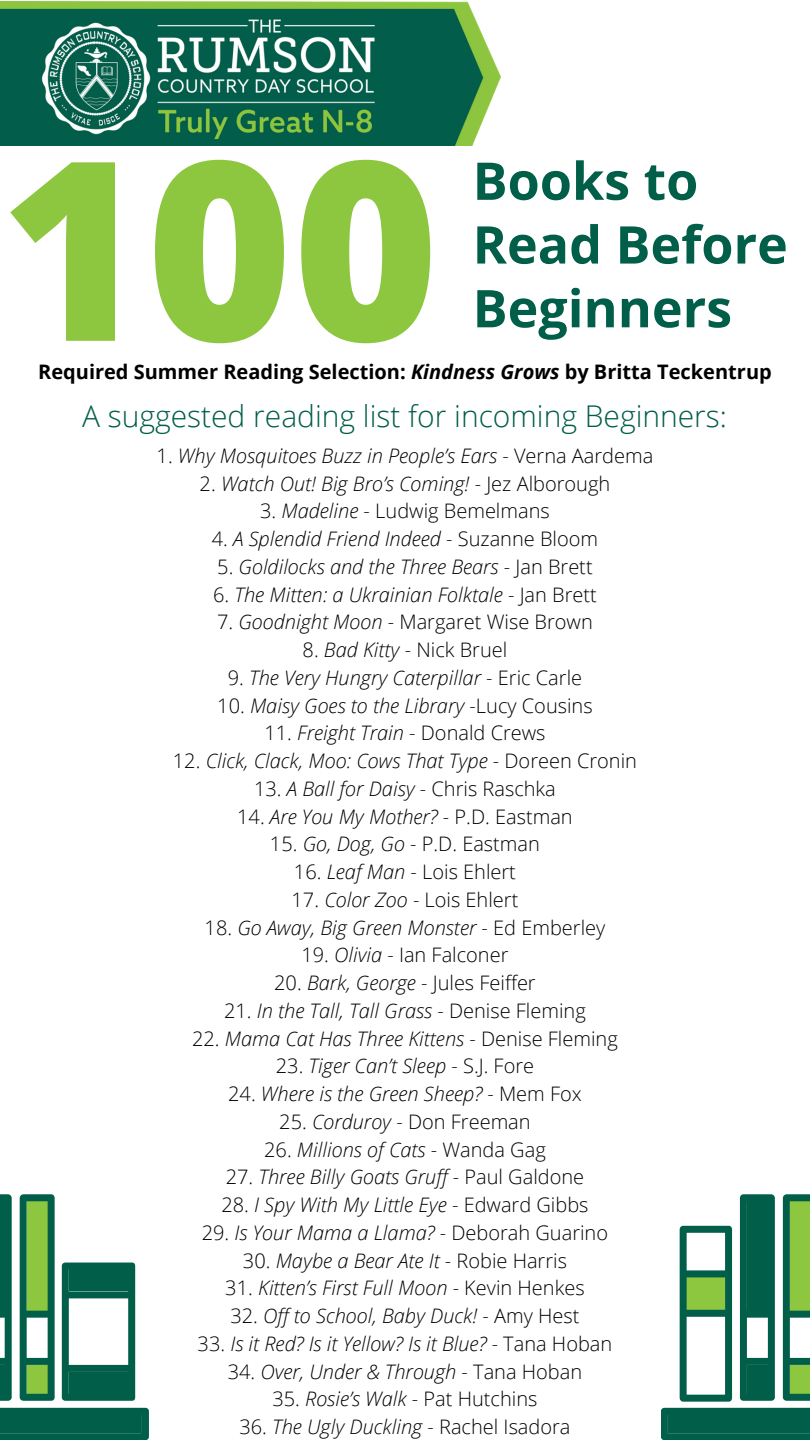
<style>
.page{position:relative;width:810px;height:1440px;background:#fff}
.page>*{position:absolute;margin:0;border:0;box-sizing:border-box;transform-origin:0 0}
.t1{font:800 250px "Open Sans";color:#8dc63f}
.t2{font:700 52px/63.8px "Open Sans";color:#005e49}
.t3{font:300 30px "Open Sans";color:#005e49}
.t4{font:italic 300 20px "Open Sans";color:#000}
.t5{font:300 20px "Open Sans";color:#000}
.t6{font:700 20px "Open Sans";color:#000}
.s1{font-style:italic}
.s2{font-style:normal}
</style>
<div class="page">
<svg style="left:0;top:1194px;width:149px;height:246px"></svg>
<svg style="left:661px;top:1194px;width:149px;height:246px"></svg>
<img style="left:0;top:2px;width:500px;height:144px">
<p class="t1" style="left:0;top:74px;width:440px">100</p>
<p class="t2" style="left:473px;top:148px;width:227px">Books to</p>
<p class="t2" style="left:473px;top:211px;width:317px">Read Before<br>Beginners</p>
<p class="t6" style="left:38px;top:357px;width:735px">Required Summer Reading Selection: <span class="s1">Kindness Grows</span> by Britta Teckentrup</p>
<p class="t3" style="left:82px;top:394px;width:646px">A suggested reading list for incoming Beginners:</p>
<p class="t4" style="left:157px;top:441px;width:498px"><span class="s2">1.</span> Why Mosquitoes Buzz in People’s Ears <span class="s2">- Verna Aardema</span></p>
<p class="t4" style="left:200px;top:469px;width:412px"><span class="s2">2.</span> Watch Out! Big Bro’s Coming! <span class="s2">- Jez Alborough</span></p>
<p class="t5" style="left:260px;top:497px;width:291px">3. <span class="s1">Madeline</span> - Ludwig Bemelmans</p>
<p class="t4" style="left:212px;top:525px;width:388px"><span class="s2">4.</span> A Splendid Friend Indeed <span class="s2">- Suzanne Bloom</span></p>
<p class="t4" style="left:217px;top:552px;width:377px"><span class="s2">5.</span> Goldilocks and the Three Bears <span class="s2">- Jan Brett</span></p>
<p class="t4" style="left:213px;top:580px;width:385px"><span class="s2">6.</span> The Mitten: a Ukrainian Folktale <span class="s2">- Jan Brett</span></p>
<p class="t5" style="left:217px;top:608px;width:377px">7. <span class="s1">Goodnight Moon</span> - Margaret Wise Brown</p>
<p class="t5" style="left:303px;top:636px;width:206px">8. <span class="s1">Bad Kitty</span> - Nick Bruel</p>
<p class="t4" style="left:228px;top:663px;width:356px"><span class="s2">9.</span> The Very Hungry Caterpillar <span class="s2">- Eric Carle</span></p>
<p class="t4" style="left:217px;top:691px;width:377px"><span class="s2">10.</span> Maisy Goes to the Library <span class="s2">-Lucy Cousins</span></p>
<p class="t5" style="left:264px;top:719px;width:283px">11. <span class="s1">Freight Train</span> - Donald Crews</p>
<p class="t4" style="left:173px;top:747px;width:466px"><span class="s2">12.</span> Click, Clack, Moo: Cows That Type <span class="s2">- Doreen Cronin</span></p>
<p class="t5" style="left:254px;top:774px;width:303px">13. <span class="s1">A Ball for Daisy</span> - Chris Raschka</p>
<p class="t5" style="left:237px;top:802px;width:337px">14. <span class="s1">Are You My Mother?</span> - P.D. Eastman</p>
<p class="t5" style="left:270px;top:830px;width:272px">15. <span class="s1">Go, Dog, Go</span> - P.D. Eastman</p>
<p class="t5" style="left:294px;top:858px;width:223px">16. <span class="s1">Leaf Man</span> - Lois Ehlert</p>
<p class="t5" style="left:292px;top:885px;width:228px">17. <span class="s1">Color Zoo</span> - Lois Ehlert</p>
<p class="t4" style="left:205px;top:913px;width:402px"><span class="s2">18.</span> Go Away, Big Green Monster <span class="s2">- Ed Emberley</span></p>
<p class="t5" style="left:301px;top:941px;width:209px">19. <span class="s1">Olivia</span> - Ian Falconer</p>
<p class="t5" style="left:274px;top:969px;width:263px">20. <span class="s1">Bark, George</span> - Jules Feiffer</p>
<p class="t4" style="left:224px;top:996px;width:363px"><span class="s2">21.</span> In the Tall, Tall Grass <span class="s2">- Denise Fleming</span></p>
<p class="t4" style="left:192px;top:1024px;width:427px"><span class="s2">22.</span> Mama Cat Has Three Kittens <span class="s2">- Denise Fleming</span></p>
<p class="t4" style="left:276px;top:1052px;width:260px"><span class="s2">23.</span> Tiger Can’t Sleep <span class="s2">- S.J. Fore</span></p>
<p class="t4" style="left:228px;top:1080px;width:355px"><span class="s2">24.</span> Where is the Green Sheep? <span class="s2">- Mem Fox</span></p>
<p class="t5" style="left:279px;top:1107px;width:253px">25. <span class="s1">Corduroy</span> - Don Freeman</p>
<p class="t4" style="left:264px;top:1135px;width:283px"><span class="s2">26.</span> Millions of Cats <span class="s2">- Wanda Gag</span></p>
<p class="t4" style="left:226px;top:1163px;width:360px"><span class="s2">27.</span> Three Billy Goats Gruff <span class="s2">- Paul Galdone</span></p>
<p class="t4" style="left:221px;top:1191px;width:369px"><span class="s2">28.</span> I Spy With My Little Eye <span class="s2">- Edward Gibbs</span></p>
<p class="t5" style="left:202px;top:1218px;width:408px">29. <span class="s1">Is Your Mama a Llama?</span> - Deborah Guarino</p>
<p class="t5" style="left:243px;top:1246px;width:326px">30. <span class="s1">Maybe a Bear Ate It</span> - Robie Harris</p>
<p class="t4" style="left:225px;top:1274px;width:361px"><span class="s2">31.</span> Kitten’s First Full Moon <span class="s2">- Kevin Henkes</span></p>
<p class="t4" style="left:230px;top:1302px;width:351px"><span class="s2">32.</span> Off to School, Baby Duck! <span class="s2">- Amy Hest</span></p>
<p class="t4" style="left:198px;top:1329px;width:416px"><span class="s2">33.</span> Is it Red? Is it Yellow? Is it Blue? <span class="s2">- Tana Hoban</span></p>
<p class="t4" style="left:228px;top:1357px;width:356px"><span class="s2">34.</span> Over, Under &amp; Through <span class="s2">- Tana Hoban</span></p>
<p class="t5" style="left:272px;top:1385px;width:267px">35. <span class="s1">Rosie’s Walk</span> - Pat Hutchins</p>
<p class="t5" style="left:239px;top:1413px;width:333px">36. <span class="s1">The Ugly Duckling</span> - Rachel Isadora</p>
</div>
